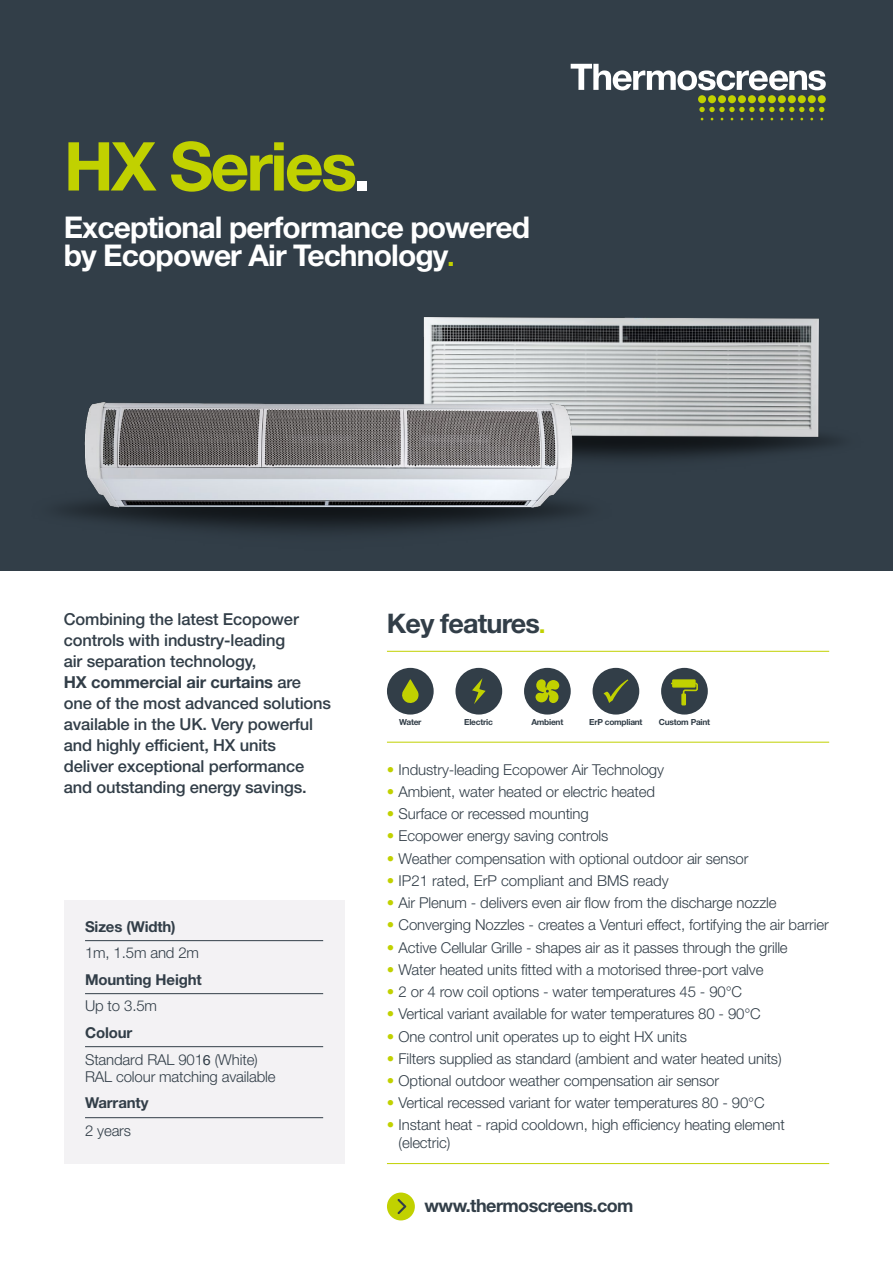
<style>
.page{position:relative;width:893px;height:1263px;background:#fff}
.page>*{position:absolute;margin:0;border:0;box-sizing:border-box;transform-origin:0 0}
.t1{font:700 67.5px "Helvetica Neue LT Std";letter-spacing:-.04em;color:#c1d100}
.t2{font:700 30px/28.5px "Helvetica Neue LT Std";letter-spacing:-.03em;color:#fff}
.t3{font:700 27px "Helvetica Neue LT Std";letter-spacing:-.03em;color:#323e48}
.t4{font:700 18px "Helvetica Neue LT Std";letter-spacing:-.03em;color:#323e48}
.t5{font:500 16.5px/21px "Helvetica Neue LT Std";letter-spacing:-.01em;color:#323e48}
.t6{font:300 15px/18px "Helvetica Neue LT Std";letter-spacing:-.01em;color:#323e48}
.t7{font:700 15px "Helvetica Neue LT Std";letter-spacing:-.01em;color:#323e48}
.t8{font:700 8.4px "Helvetica Neue LT Std";letter-spacing:-.03em;color:#323e48}
.s1{font-weight:500;color:#fff}
.s2{font-weight:500;color:#c1d100}
.s3{font-weight:700}
.s4{font-family:"Helvetica";font-weight:400;font-size:14.25px}
.s5{color:#c1d100}
</style>
<div class="page">
<div style="left:0;top:0;width:893px;height:571px;background:#323e48"></div>
<div style="left:387px;top:1192px;width:28px;height:28px;background:#c1d100;border-radius:50%"></div>
<svg style="left:397px;top:1199px;width:9px;height:15px"></svg>
<div style="left:738px;top:95px;width:8px;height:8px;background:#c1d100;border-radius:50%"></div>
<div style="left:728px;top:95px;width:8px;height:8px;background:#c1d100;border-radius:50%"></div>
<div style="left:718px;top:95px;width:8px;height:8px;background:#c1d100;border-radius:50%"></div>
<div style="left:708px;top:95px;width:8px;height:8px;background:#c1d100;border-radius:50%"></div>
<div style="left:698px;top:95px;width:8px;height:8px;background:#c1d100;border-radius:50%"></div>
<div style="left:748px;top:95px;width:8px;height:8px;background:#c1d100;border-radius:50%"></div>
<div style="left:758px;top:95px;width:8px;height:8px;background:#c1d100;border-radius:50%"></div>
<div style="left:768px;top:95px;width:8px;height:8px;background:#c1d100;border-radius:50%"></div>
<div style="left:778px;top:95px;width:8px;height:8px;background:#c1d100;border-radius:50%"></div>
<div style="left:788px;top:95px;width:8px;height:8px;background:#c1d100;border-radius:50%"></div>
<div style="left:798px;top:95px;width:8px;height:8px;background:#c1d100;border-radius:50%"></div>
<div style="left:808px;top:95px;width:8px;height:8px;background:#c1d100;border-radius:50%"></div>
<svg style="left:699px;top:107px;width:125px;height:5px"></svg>
<div style="left:818px;top:95px;width:8px;height:8px;background:#c1d100;border-radius:50%"></div>
<svg style="left:571px;top:64px;width:255px;height:26px"></svg>
<hr style="left:387px;top:651px;width:442px;height:1px;background:#c1d100">
<div style="left:64px;top:900px;width:280px;height:264px;background:#f3f2f4"></div>
<hr style="left:85px;top:940px;width:238px;height:1px;background:#323e48">
<hr style="left:85px;top:993px;width:238px;height:1px;background:#323e48">
<hr style="left:85px;top:1046px;width:238px;height:1px;background:#323e48">
<hr style="left:85px;top:1117px;width:238px;height:1px;background:#323e48">
<hr style="left:387px;top:742px;width:442px;height:1px;background:#c1d100">
<hr style="left:387px;top:1163px;width:442px;height:1px;background:#c1d100">
<div style="left:455px;top:668px;width:47px;height:46px;background:#323e48;border-radius:50%"></div>
<div style="left:387px;top:668px;width:47px;height:46px;background:#323e48;border-radius:50%"></div>
<svg style="left:402px;top:679px;width:17px;height:24px"></svg>
<div style="left:524px;top:668px;width:47px;height:46px;background:#323e48;border-radius:50%"></div>
<svg style="left:535px;top:679px;width:24px;height:24px"></svg>
<div style="left:593px;top:668px;width:46px;height:46px;background:#323e48;border-radius:50%"></div>
<svg style="left:603px;top:679px;width:25px;height:24px"></svg>
<div style="left:661px;top:668px;width:47px;height:46px;background:#323e48;border-radius:50%"></div>
<div style="left:673px;top:680px;width:22px;height:7px;background:#c1d100"></div>
<div style="left:672px;top:679px;width:24px;height:9px;border:1px solid #c1d100"></div>
<svg style="left:671px;top:683px;width:27px;height:22px"></svg>
<img style="left:423px;top:317px;width:426px;height:133px">
<img style="left:62px;top:382px;width:524px;height:151px">
<h1 class="t1" style="left:64px;top:125px;width:309px">HX Series<span class="s1">.</span></h1>
<h2 class="t2" style="left:64px;top:212px;width:468px">Exceptional performance powered by Ecopower Air Technology<span class="s2">.</span></h2>
<p class="t5" style="left:64px;top:609px;width:269px">Combining the latest Ecopower controls with industry-leading<br>air separation technology,<br><span class="s3">HX commercial air curtains</span> are one of the most advanced solutions available in the UK. Very powerful and highly efficient, HX units<br>deliver exceptional performance and outstanding energy savings.</p>
<p class="t7" style="left:85px;top:917px;width:92px">Sizes (Width)</p>
<p class="t6" style="left:85px;top:944px;width:116px">1m, 1.5m and 2m</p>
<p class="t7" style="left:85px;top:970px;width:118px">Mounting Height</p>
<p class="t6" style="left:85px;top:997px;width:73px">Up to 3.5m</p>
<p class="t6" style="left:85px;top:1019px;width:174px;line-height:26.5px"><span class="s3">Colour<br></span>Standard RAL 901<span class="s4">6</span> (White)</p>
<p class="t6" style="left:85px;top:1067px;width:192px">RAL colour matching available</p>
<p class="t7" style="left:85px;top:1093px;width:65px">Warranty</p>
<p class="t6" style="left:85px;top:1121px;width:48px">2 years</p>
<h3 class="t3" style="left:387px;top:606px;width:161px">Key features<span class="s2">.</span></h3>
<p class="t8" style="left:399px;top:717px;width:24px">Water</p>
<p class="t8" style="left:464px;top:717px;width:30px">Electric</p>
<p class="t8" style="left:531px;top:717px;width:33px">Ambient</p>
<p class="t8" style="left:659px;top:717px;width:53px">Custom Paint</p>
<p class="t8" style="left:589px;top:717px;width:55px">ErP compliant</p>
<p class="t6" style="left:387px;top:760px;width:279px"><span class="s5">•</span> Industry-leading Ecopower Air Technology</p>
<p class="t6" style="left:387px;top:782px;width:270px"><span class="s5">•</span> Ambient, water heated or electric heated</p>
<p class="t6" style="left:387px;top:804px;width:203px"><span class="s5">•</span> Surface or recessed mounting</p>
<p class="t6" style="left:387px;top:827px;width:223px"><span class="s5">•</span> Ecopower energy saving controls</p>
<p class="t6" style="left:387px;top:849px;width:363px"><span class="s5">•</span> Weather compensation with optional outdoor air sensor</p>
<p class="t6" style="left:387px;top:871px;width:283px"><span class="s5">•</span> IP21 rated, ErP compliant and BMS ready</p>
<p class="t6" style="left:387px;top:893px;width:391px"><span class="s5">•</span> Air Plenum - delivers even air flow from the discharge nozzle</p>
<p class="t6" style="left:387px;top:915px;width:443px"><span class="s5">•</span> Converging Nozzles - creates a Venturi effect, fortifying the air barrier</p>
<p class="t6" style="left:387px;top:938px;width:402px"><span class="s5">•</span> Active Cellular Grille - shapes air as it passes through the grille</p>
<p class="t6" style="left:387px;top:960px;width:378px"><span class="s5">•</span> Water heated units fitted with a motorised three-port valve</p>
<p class="t6" style="left:387px;top:982px;width:357px"><span class="s5">•</span> 2 or 4 row coil options - water temperatures 45 - 90°C</p>
<p class="t6" style="left:387px;top:1004px;width:375px"><span class="s5">•</span> Vertical variant available for water temperatures 80 - 90°C</p>
<p class="t6" style="left:387px;top:1027px;width:301px"><span class="s5">•</span> One control unit operates up to eight HX units</p>
<p class="t6" style="left:387px;top:1049px;width:396px"><span class="s5">•</span> Filters supplied as standard (ambient and water heated units)</p>
<p class="t6" style="left:387px;top:1071px;width:334px"><span class="s5">•</span> Optional outdoor weather compensation air sensor</p>
<p class="t6" style="left:387px;top:1093px;width:379px"><span class="s5">•</span> Vertical recessed variant for water temperatures 80 - 90°C</p>
<p class="t6" style="left:399px;top:1116px;width:388px;text-indent:-12px"><span class="s5">•</span> Instant heat - rapid cooldown, high efficiency heating element (electric)</p>
<p class="t4" style="left:424px;top:1194px;width:211px">www.thermoscreens.com</p>
</div>
